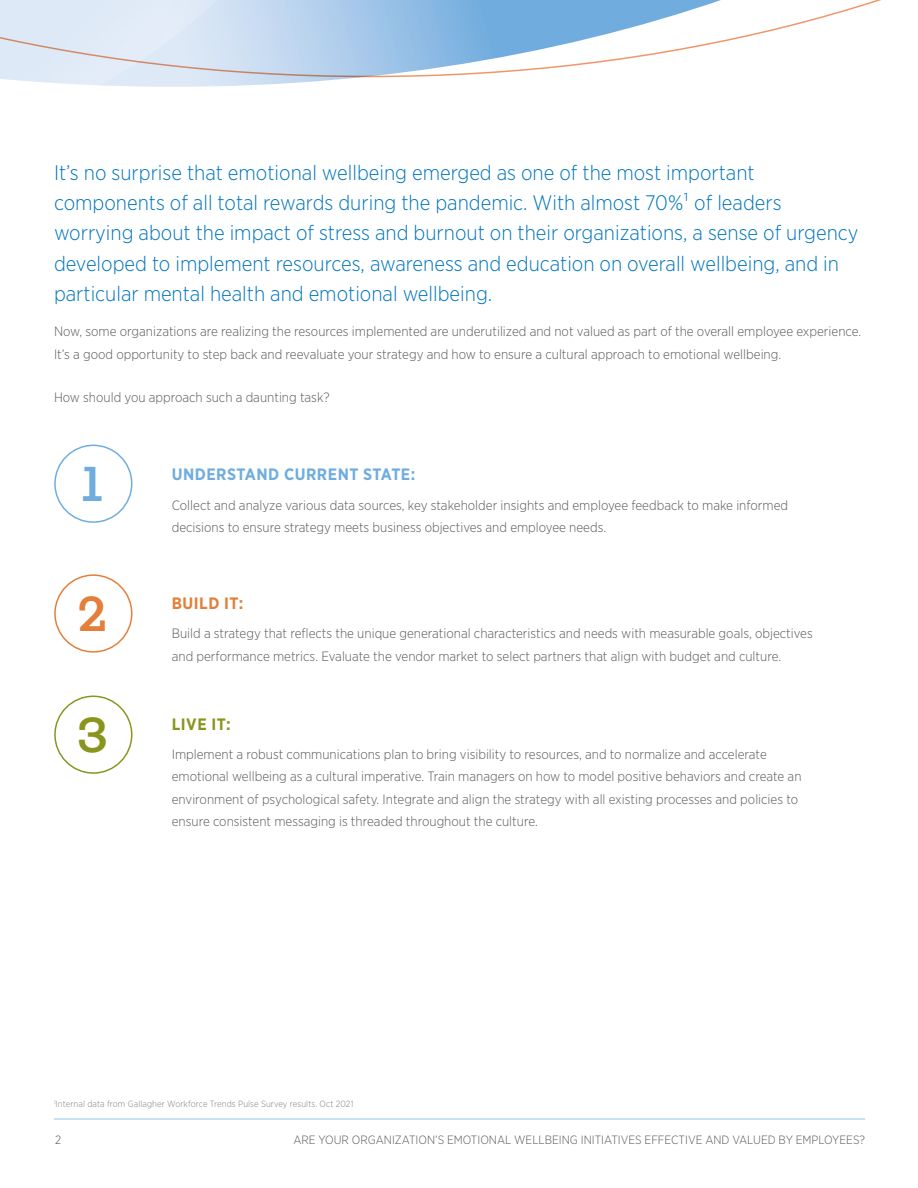
<style>
.page{position:relative;width:918px;height:1188px;background:#fff}
.page>*{position:absolute;margin:0;border:0;box-sizing:border-box;transform-origin:0 0}
.t1{font:500 46.5px "Gallagher Slab";color:#70adde}
.t2{font:500 46.5px "Gallagher Slab";color:#8a951e}
.t3{font:500 46.5px "Gallagher Slab";color:#e37f3a}
.t4{font:300 21px/30px "Gotham Narrow";color:#0075bc}
.t5{font:700 16.5px "Gotham Narrow";letter-spacing:.03em;color:#70adde}
.t6{font:700 16.5px "Gotham Narrow";letter-spacing:.03em;color:#e37f3a}
.t7{font:700 16.5px "Gotham Narrow";letter-spacing:.03em;color:#8a951e}
.t8{font:300 13.5px/22.5px "Gotham Narrow";color:#58595b}
.t9{font:300 12px "Gotham Narrow";color:#58595b}
.t10{font:300 9px "Gotham Narrow";letter-spacing:.01em;color:#7c8281}
</style>
<div class="page">
<hr style="left:54px;top:1119px;width:811px;height:1px;background:#90c3ea">
<svg style="left:0;top:77px;width:347px;height:10px;fill:#dee9f7"></svg>
<svg style="left:0;top:0;width:881px;height:77px"></svg>
<div style="left:54px;top:445px;width:78px;height:78px;border:2px solid #70adde;border-radius:50%"></div>
<div style="left:54px;top:696px;width:78px;height:78px;border:2px solid #8a951e;border-radius:50%"></div>
<div style="left:54px;top:574px;width:78px;height:79px;border:2px solid #e37f3a;border-radius:50%"></div>
<p class="t4" style="left:54px;top:158px;width:806px">It’s no surprise that emotional wellbeing emerged as one of the most important components of all total rewards during the pandemic. With almost 70%¹ of leaders worrying about the impact of stress and burnout on their organizations, a sense of urgency developed to implement resources, awareness and education on overall wellbeing, and in particular mental health and emotional wellbeing.</p>
<p class="t8" style="left:54px;top:320px;width:809px">Now, some organizations are realizing the resources implemented are underutilized and not valued as part of the overall employee experience.<br>It’s a good opportunity to step back and reevaluate your strategy and how to ensure a cultural approach to emotional wellbeing.</p>
<p class="t8" style="left:54px;top:385px;width:277px">How should you approach such a daunting task?</p>
<h1 class="t1" style="left:82px;top:455px;width:23px">1</h1>
<p class="t5" style="left:172px;top:464px;width:245px">UNDERSTAND CURRENT STATE:</p>
<p class="t8" style="left:172px;top:493px;width:618px">Collect and analyze various data sources, key stakeholder insights and employee feedback to make informed decisions to ensure strategy meets business objectives and employee needs.</p>
<h1 class="t3" style="left:78px;top:585px;width:31px">2</h1>
<p class="t6" style="left:172px;top:592px;width:73px">BUILD IT:</p>
<p class="t8" style="left:172px;top:622px;width:643px">Build a strategy that reflects the unique generational characteristics and needs with measurable goals, objectives and performance metrics. Evaluate the vendor market to select partners that align with budget and culture.</p>
<h1 class="t2" style="left:77px;top:706px;width:32px">3</h1>
<p class="t7" style="left:172px;top:713px;width:60px">LIVE IT:</p>
<p class="t8" style="left:172px;top:743px;width:631px">Implement a robust communications plan to bring visibility to resources, and to normalize and accelerate emotional wellbeing as a cultural imperative. Train managers on how to model positive behaviors and create an environment of psychological safety. Integrate and align the strategy with all existing processes and policies to ensure consistent messaging is threaded throughout the culture.</p>
<p class="t10" style="left:54px;top:1098px;width:301px"><sup>1</sup>Internal data from Gallagher Workforce Trends Pulse Survey results. Oct 2021</p>
<p class="t9" style="left:55px;top:1132px;width:8px">2</p>
<p class="t9" style="left:293px;top:1132px;width:573px">ARE YOUR ORGANIZATION’S EMOTIONAL WELLBEING INITIATIVES EFFECTIVE AND VALUED BY EMPLOYEES?</p>
</div>
